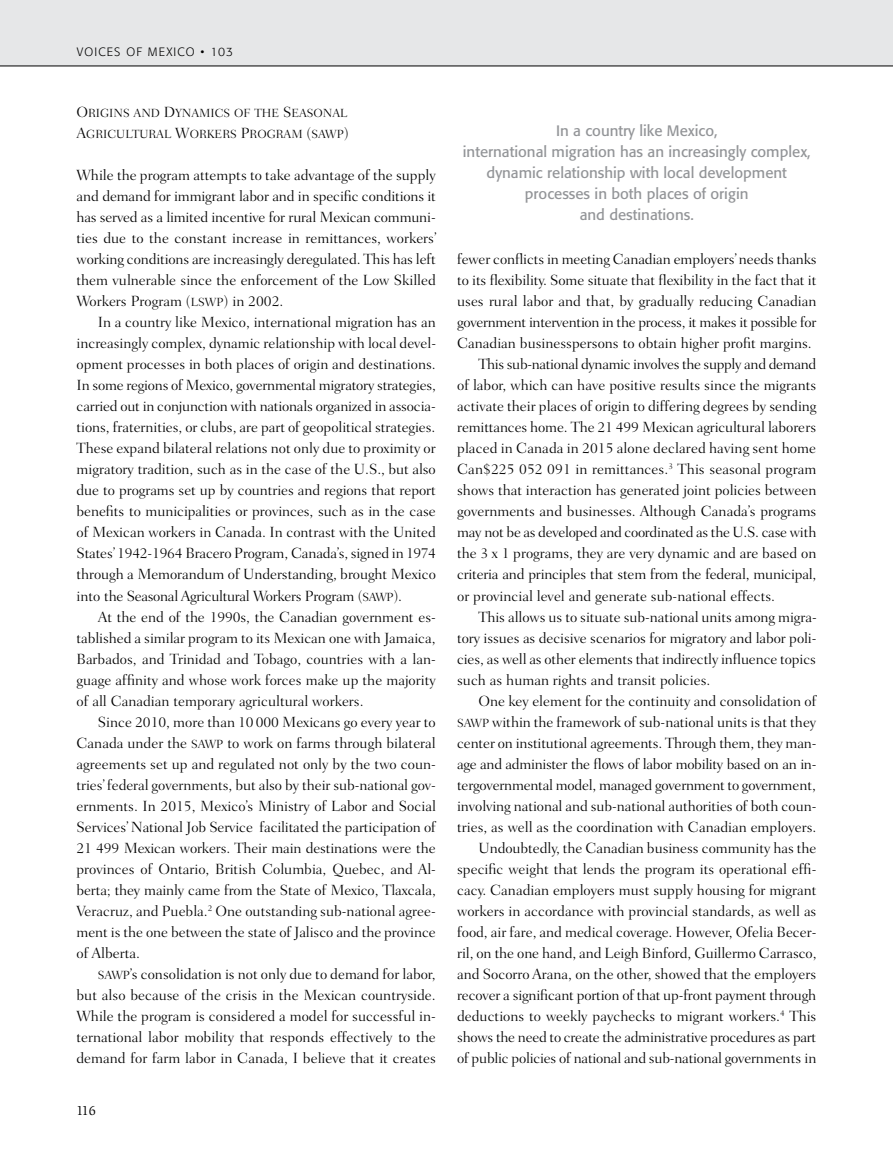
<style>
.page{position:relative;width:893px;height:1149px;background:#fff}
.page>*{position:absolute;margin:0;border:0;box-sizing:border-box;transform-origin:0 0}
.t1{font:300 15px/21px "Fairfield LH";color:#000;text-align:justify}
.t2{font:300 15px "Fairfield LH";letter-spacing:-.02em;color:#000}
.t3{font:15px/21px "Formata";color:#939598;text-align:center}
.t4{font:13.5px "Slimbach";color:#000}
.t5{font:12px/21px "Fairfield LH Light SC800";color:#000}
.t6{font:300 12px "Formata";letter-spacing:.1em;color:#000}
.s1{font-size:15px}
.s2{font-family:"Fairfield LH Light SC800";font-weight:400;font-size:12px}
</style>
<div class="page">
<div style="left:0;top:0;width:893px;height:66px;background:#e6e7e8"></div>
<p class="t6" style="left:77px;top:45px;width:158px">VOICES OF MEXICO • 103</p>
<p class="t5" style="left:77px;top:103px;width:274px"><span class="s1">O</span>RIGINS AND <span class="s1">D</span>YNAMICS OF THE <span class="s1">S</span>EASONAL<br><span class="s1">A</span>GRICULTURAL <span class="s1">W</span>ORKERS <span class="s1">P</span>ROGRAM <span class="s1">(</span>SAWP<span class="s1">)</span></p>
<p class="t1" style="left:77px;top:165px;width:362px">While the program attempts to take advantage of the supply and demand for immigrant labor and in specific conditions it has served as a limited incentive for rural Mexican communi&shy;ties due to the constant increase in remittances, workers’ working conditions are increasingly deregulated. This has left them vulnerable since the enforcement of the Low Skilled Workers Program (<span class="s2">LSWP</span>) in 2002.</p>
<p class="t1" style="left:77px;top:312px;width:361px;text-indent:21px">In a country like Mexico, international migration has an increasingly complex, dynamic relationship with local devel&shy;opment processes in both places of origin and destinations.<br>In some regions of Mexico, governmental migratory strategies, carried out in conjunction with nationals organized in associa&shy;tions, fraternities, or clubs, are part of geopolitical strategies.<br>These expand bilateral relations not only due to proximity or migratory tradition, such as in the case of the U.S., but also due to programs set up by countries and regions that report benefits to municipalities or provinces, such as in the case of Mexican workers in Canada. In contrast with the United States’ 1942-1964 Bracero Program, Canada’s, signed in 1974 through a Memorandum of Understanding, brought Mexico into the Seasonal Agricultural Workers Program (<span class="s2">SAWP</span>).</p>
<p class="t1" style="left:77px;top:606px;width:361px;text-indent:21px">At the end of the 1990s, the Canadian government es&shy;tablished a similar program to its Mexican one with Jamaica, Barbados, and Trinidad and Tobago, countries with a lan&shy;guage affinity and whose work forces make up the majority of all Canadian temporary agricultural workers.</p>
<p class="t1" style="left:77px;top:711px;width:361px;text-indent:21px">Since 2010, more than 10000 Mexicans go every year to Canada under the <span class="s2">SAWP</span> to work on farms through bilateral agreements set up and regulated not only by the two coun&shy;tries’ federal governments, but also by their sub-national gov&shy;ernments. In 2015, Mexico’s Ministry of Labor and Social Services’ National Job Service facilitated the participation of 21 499 Mexican workers. Their main destinations were the provinces of Ontario, British Columbia, Quebec, and Al&shy;berta; they mainly came from the State of Mexico, Tlaxcala, Veracruz, and Puebla.<sup>2</sup> One outstanding sub-national agree&shy;ment is the one between the state of Jalisco and the province of Alberta.</p>
<p class="t1" style="left:77px;top:963px;width:361px;text-indent:21px"><span class="s2">SAWP</span>’s consolidation is not only due to demand for labor, but also because of the crisis in the Mexican countryside.<br>While the program is considered a model for successful in&shy;ternational labor mobility that responds effectively to the demand for farm labor in Canada, I believe that it creates</p>
<p class="t4" style="left:77px;top:1102px;width:21px">116</p>
<p class="t3" style="left:463px;top:120px;width:349px">In a country like Mexico,<br>international migration has an increasingly complex, dynamic relationship with local development processes in both places of origin<br>and destinations.</p>
<p class="t1" style="left:457px;top:249px;width:361px">fewer conflicts in meeting Canadian employers’ needs thanks</p>
<p class="t1" style="left:457px;top:270px;width:361px">to its flexibility. Some situate that flexibility in the fact that it</p>
<p class="t1" style="left:457px;top:291px;width:361px">uses rural labor and that, by gradually reducing Canadian</p>
<p class="t2" style="left:457px;top:314px;width:361px">government intervention in the process, it makes it possible for</p>
<p class="t1" style="left:457px;top:333px;width:356px">Canadian businesspersons to obtain higher profit margins.</p>
<p class="t2" style="left:478px;top:356px;width:339px">This sub-national dynamic involves the supply and demand</p>
<p class="t1" style="left:457px;top:375px;width:361px">of labor, which can have positive results since the migrants</p>
<p class="t1" style="left:457px;top:396px;width:361px">activate their places of origin to differing degrees by sending</p>
<p class="t1" style="left:457px;top:417px;width:361px">remittances home. The 21 499 Mexican agricultural laborers</p>
<p class="t1" style="left:457px;top:438px;width:361px">placed in Canada in 2015 alone declared having sent home</p>
<p class="t1" style="left:457px;top:459px;width:361px">Can$225 052 091 in remittances.<sup>3</sup> This seasonal program</p>
<p class="t1" style="left:457px;top:480px;width:361px">shows that interaction has generated joint policies between</p>
<p class="t1" style="left:457px;top:501px;width:361px">governments and businesses. Although Canada’s programs</p>
<p class="t2" style="left:457px;top:524px;width:361px">may not be as developed and coordinated as the U.S. case with</p>
<p class="t1" style="left:457px;top:543px;width:361px">the 3 x 1 programs, they are very dynamic and are based on</p>
<p class="t1" style="left:457px;top:564px;width:361px">criteria and principles that stem from the federal, municipal,</p>
<p class="t1" style="left:457px;top:585px;width:319px">or provincial level and generate sub-national effects.</p>
<p class="t1" style="left:478px;top:606px;width:340px">This allows us to situate sub-national units among migra-</p>
<p class="t1" style="left:457px;top:627px;width:361px">tory issues as decisive scenarios for migratory and labor poli-</p>
<p class="t1" style="left:457px;top:648px;width:360px">cies, as well as other elements that indirectly influence topics</p>
<p class="t1" style="left:457px;top:669px;width:255px">such as human rights and transit policies.</p>
<p class="t1" style="left:478px;top:690px;width:340px">One key element for the continuity and consolidation of</p>
<p class="t1" style="left:457px;top:711px;width:361px"><span class="s2">SAWP</span> within the framework of sub-national units is that they</p>
<p class="t1" style="left:457px;top:732px;width:361px">center on institutional agreements. Through them, they man-</p>
<p class="t2" style="left:457px;top:755px;width:361px">age and administer the flows of labor mobility based on an in-</p>
<p class="t1" style="left:457px;top:774px;width:360px">tergovernmental model, managed government to government,</p>
<p class="t1" style="left:457px;top:795px;width:361px">involving national and sub-national authorities of both coun-</p>
<p class="t1" style="left:457px;top:816px;width:361px">tries, as well as the coordination with Canadian employers.</p>
<p class="t1" style="left:478px;top:837px;width:340px">Undoubtedly, the Canadian business community has the</p>
<p class="t1" style="left:457px;top:858px;width:361px">specific weight that lends the program its operational effi-</p>
<p class="t1" style="left:457px;top:879px;width:361px">cacy. Canadian employers must supply housing for migrant</p>
<p class="t1" style="left:457px;top:900px;width:361px">workers in accordance with provincial standards, as well as</p>
<p class="t1" style="left:457px;top:921px;width:361px">food, air fare, and medical coverage. However, Ofelia Becer-</p>
<p class="t1" style="left:457px;top:942px;width:361px">ril, on the one hand, and Leigh Binford, Guillermo Carrasco,</p>
<p class="t1" style="left:457px;top:963px;width:361px">and Socorro Arana, on the other, showed that the employers</p>
<p class="t1" style="left:457px;top:984px;width:361px">recover a significant portion of that up-front payment through</p>
<p class="t1" style="left:457px;top:1005px;width:361px">deductions to weekly paychecks to migrant workers.<sup>4</sup> This</p>
<p class="t1" style="left:457px;top:1026px;width:361px">shows the need to create the administrative procedures as part</p>
<p class="t1" style="left:457px;top:1047px;width:361px">of public policies of national and sub-national governments in</p>
</div>
